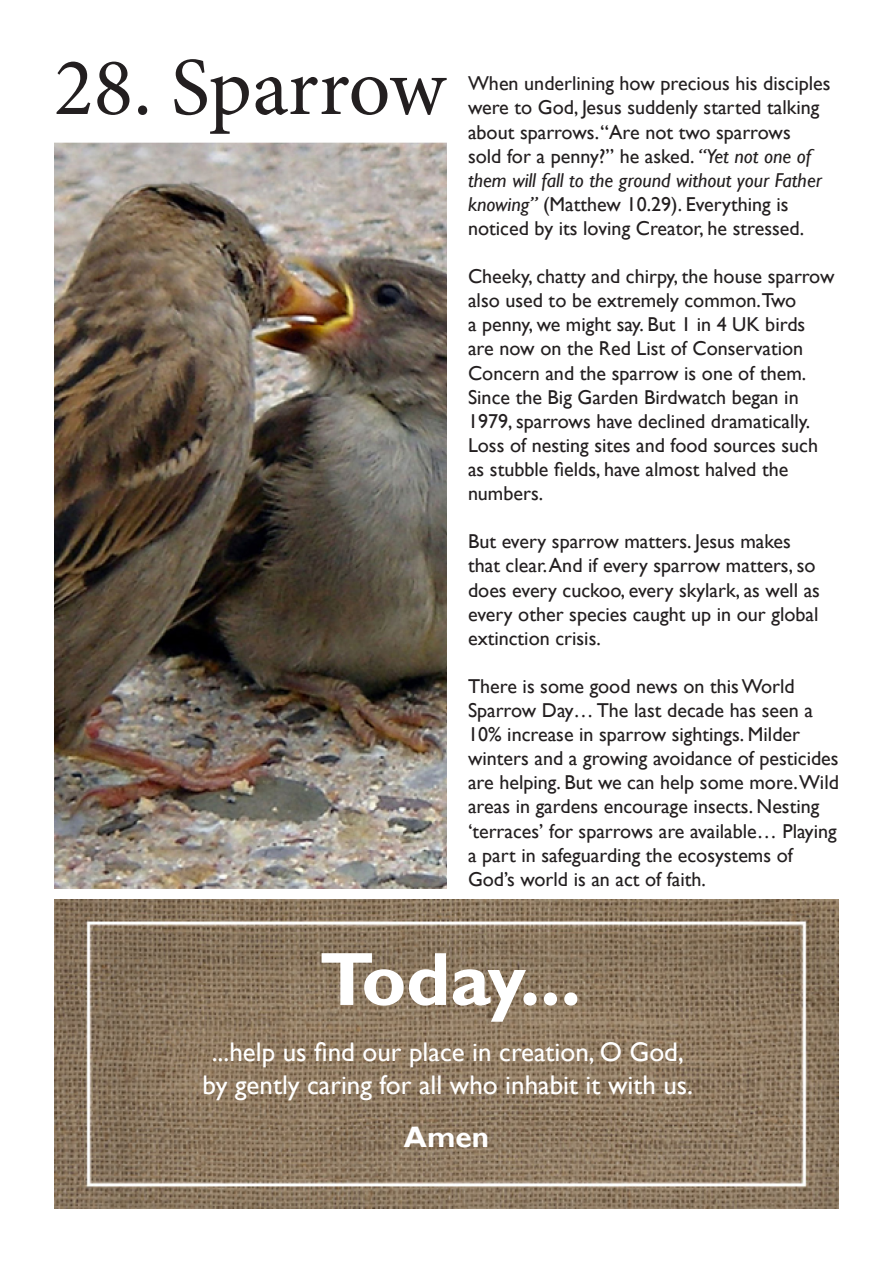
<style>
.page{position:relative;width:893px;height:1263px;background:#fff}
.page>*{position:absolute;margin:0;border:0;box-sizing:border-box;transform-origin:0 0}
.t1{font:82.5px "Minion Pro";letter-spacing:-.01em;color:#231f20}
.t2{font:700 75.9px "Gill Sans";letter-spacing:-.02em;color:#fff}
.t3{font:700 29.55px "Gill Sans";color:#fff}
.t4{font:27px/32.4px "Gill Sans";color:#fff;text-align:center}
.t5{font:20.1px/24.2px "Gill Sans";color:#231f20}
.s1{font-style:italic}
</style>
<div class="page">
<img style="left:54px;top:900px;width:785px;height:309px">
<img style="left:54px;top:142px;width:393px;height:746px">
<p class="t1" style="left:54px;top:32px;width:393px">28. Sparrow</p>
<p class="t5" style="left:468px;top:72px;width:364px">When underlining how precious his disciples were to God, Jesus suddenly started talking about sparrows. “Are not two sparrows<br>sold for a penny?” he asked. <span class="s1">“Yet not one of them will fall to the ground without your Father knowing”</span> (Matthew 10.29). Everything is noticed by its loving Creator, he stressed.</p>
<p class="t5" style="left:468px;top:265px;width:368px">Cheeky, chatty and chirpy, the house sparrow also used to be extremely common.Two<br>a penny, we might say. But 1 in 4 UK birds are now on the Red List of Conservation Concern and the sparrow is one of them.<br>Since the Big Garden Birdwatch began in 1979, sparrows have declined dramatically.<br>Loss of nesting sites and food sources such as stubble fields, have almost halved the numbers.</p>
<p class="t5" style="left:468px;top:530px;width:353px">But every sparrow matters. Jesus makes that clear. And if every sparrow matters, so does every cuckoo, every skylark, as well as every other species caught up in our global extinction crisis.</p>
<p class="t5" style="left:468px;top:674px;width:372px">There is some good news on this World Sparrow Day… The last decade has seen a 10% increase in sparrow sightings. Milder winters and a growing avoidance of pesticides are helping. But we can help some more.Wild areas in gardens encourage insects. Nesting ‘terraces’ for sparrows are available… Playing a part in safeguarding the ecosystems of God’s world is an act of faith.</p>
<p class="t2" style="left:319px;top:934px;width:263px">Today...</p>
<p class="t4" style="left:202px;top:1036px;width:492px">...help us find our place in creation, O God, by gently caring for all who inhabit it with us.</p>
<p class="t3" style="left:404px;top:1119px;width:87px">Amen</p>
</div>
